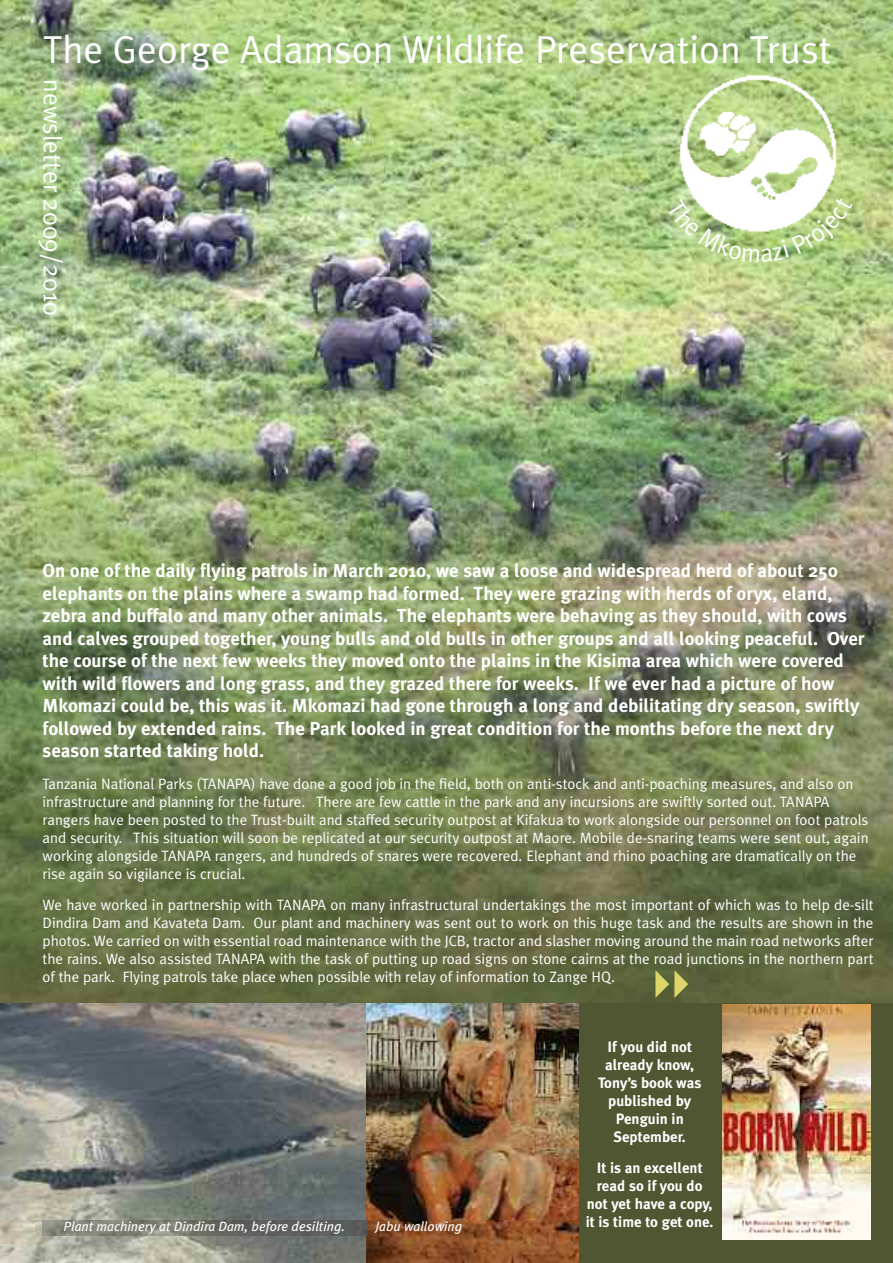
<style>
.page{position:relative;width:893px;height:1263px;background:#fff}
.page>*{position:absolute;margin:0;border:0;box-sizing:border-box;transform-origin:0 0}
.t1{font:39px "Meta Plus Normal";color:#fff}
.t2{font:25.5px "Meta Plus Normal";color:#fff}
.t3{font:700 18.75px/22.5px "Meta Plus";color:#fff}
.t4{font:15px/18px "Meta Plus Normal";color:#fff}
.t5{font:700 15px/18px "Meta Plus";color:#fff;text-align:center}
.t6{font:italic 13.5px "Meta Plus";color:#fff}
</style>
<div class="page">
<img style="left:0;top:0;width:892px;height:391px">
<img style="left:0;top:391px;width:892px;height:612px">
<img style="left:677px;top:75px;width:161px;height:121px">
<div style="left:578px;top:1003px;width:314px;height:260px;background:#515632"></div>
<img style="left:0;top:1003px;width:366px;height:260px">
<img style="left:366px;top:1003px;width:212px;height:260px">
<img style="left:722px;top:1004px;width:147px;height:235px">
<svg style="left:655px;top:970px;width:33px;height:28px"></svg>
<img style="left:43px;top:1220px;width:323px;height:15px">
<svg style="left:666px;top:196px;width:186px;height:66px"></svg>
<h1 class="t1" style="left:43px;top:26px;width:789px">The George Adamson Wildlife Preservation Trust</h1>
<h2 class="t2" style="left:68px;top:79px;width:238px;rotate:90deg">newsletter 2009/2010</h2>
<p class="t3" style="left:43px;top:559px;width:823px">On one of the daily flying patrols in March 2010, we saw a loose and widespread herd of about 250 elephants on the plains where a swamp had formed. They were grazing with herds of oryx, eland, zebra and buffalo and many other animals. The elephants were behaving as they should, with cows and calves grouped together, young bulls and old bulls in other groups and all looking peaceful. Over the course of the next few weeks they moved onto the plains in the Kisima area which were covered with wild flowers and long grass, and they grazed there for weeks. If we ever had a picture of how Mkomazi could be, this was it. Mkomazi had gone through a long and debilitating dry season, swiftly followed by extended rains. The Park looked in great condition for the months before the next dry season started taking hold.</p>
<p class="t4" style="left:43px;top:775px;width:827px">Tanzania National Parks (TANAPA) have done a good job in the field, both on anti-stock and anti-poaching measures, and also on infrastructure and planning for the future. There are few cattle in the park and any incursions are swiftly sorted out. TANAPA rangers have been posted to the Trust-built and staffed security outpost at Kifakua to work alongside our personnel on foot patrols and security. This situation will soon be replicated at our security outpost at Maore. Mobile de-snaring teams were sent out, again working alongside TANAPA rangers, and hundreds of snares were recovered. Elephant and rhino poaching are dramatically on the rise again so vigilance is crucial.</p>
<p class="t4" style="left:43px;top:896px;width:832px;text-align:justify">We have worked in partnership with TANAPA on many infrastructural undertakings the most important of which was to help de-silt Dindira Dam and Kavateta Dam. Our plant and machinery was sent out to work on this huge task and the results are shown in the photos. We carried on with essential road maintenance with the JCB, tractor and slasher moving around the main road networks after the rains. We also assisted TANAPA with the task of putting up road signs on stone cairns at the road junctions in the northern part of the park. Flying patrols take place when possible with relay of information to Zange HQ.</p>
<p class="t6" style="left:63px;top:1218px;width:283px">Plant machinery at Dindira Dam, before desilting.</p>
<p class="t6" style="left:375px;top:1218px;width:88px">Jabu wallowing</p>
<p class="t5" style="left:597px;top:1037px;width:105px">If you did not already know,<br>Tony’s book was published by<br>Penguin in<br>September.</p>
<p class="t5" style="left:585px;top:1158px;width:129px">It is an excellent read so if you do not yet have a copy, it is time to get one.</p>
</div>
